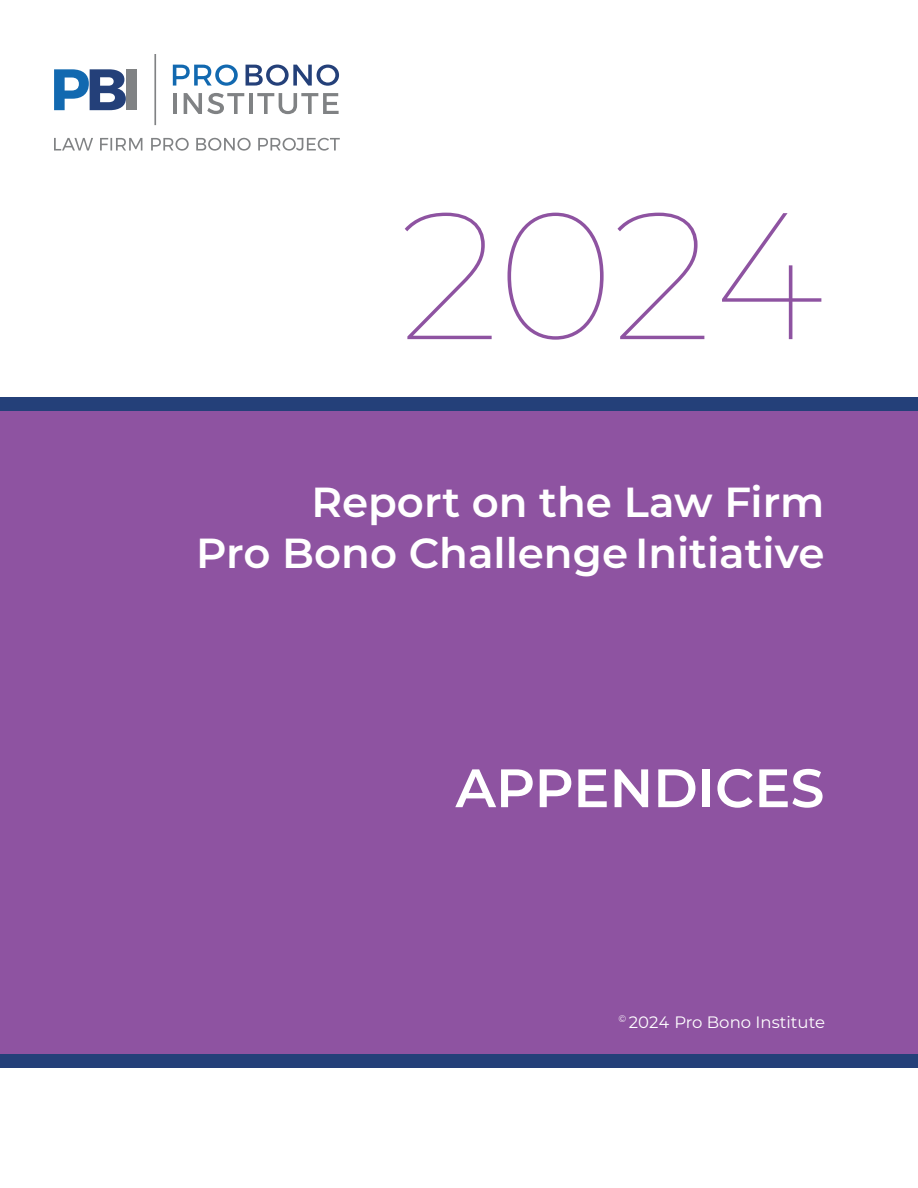
<style>
.page{position:relative;width:918px;height:1188px;background:#fff}
.page>*{position:absolute;margin:0;border:0;box-sizing:border-box;transform-origin:0 0}
.t1{font:100 180px "Montserrat";color:#8e53a1}
.t2{font:600 54px "Montserrat";color:#fff}
.t3{font:600 42px/50.4px "Montserrat";color:#fff;text-align:right}
.t4{font:16.5px "Montserrat";color:#fff}
</style>
<div class="page">
<div style="left:0;top:404px;width:918px;height:662px;background:#8e53a1"></div>
<div style="left:0;top:397px;width:918px;height:14px;background:#244079"></div>
<div style="left:0;top:1055px;width:918px;height:13px;background:#244079"></div>
<svg style="left:54px;top:138px;width:286px;height:13px"></svg>
<svg style="left:54px;top:69px;width:72px;height:41px"></svg>
<div style="left:127px;top:69px;width:10px;height:41px;background:#808284"></div>
<svg style="left:173px;top:65px;width:65px;height:21px"></svg>
<svg style="left:246px;top:65px;width:93px;height:21px"></svg>
<hr style="left:173px;top:93px;width:3px;height:21px;background:#808284">
<svg style="left:184px;top:93px;width:60px;height:21px"></svg>
<hr style="left:249px;top:93px;width:4px;height:21px;background:#808284">
<svg style="left:257px;top:93px;width:82px;height:21px"></svg>
<hr style="left:154px;top:54px;width:2px;height:71px;background:#808284">
<h1 class="t1" style="left:400px;top:172px;width:466px">2024<sup>*</sup></h1>
<p class="t3" style="left:196px;top:480px;width:630px">Report on the Law Firm<br>Pro Bono Challenge Initiative</p>
<p class="t2" style="left:456px;top:766px;width:370px">APPENDICES</p>
<p class="t4" style="left:619px;top:1015px;width:208px"><sup>©</sup> 2024 Pro Bono Institute</p>
</div>
